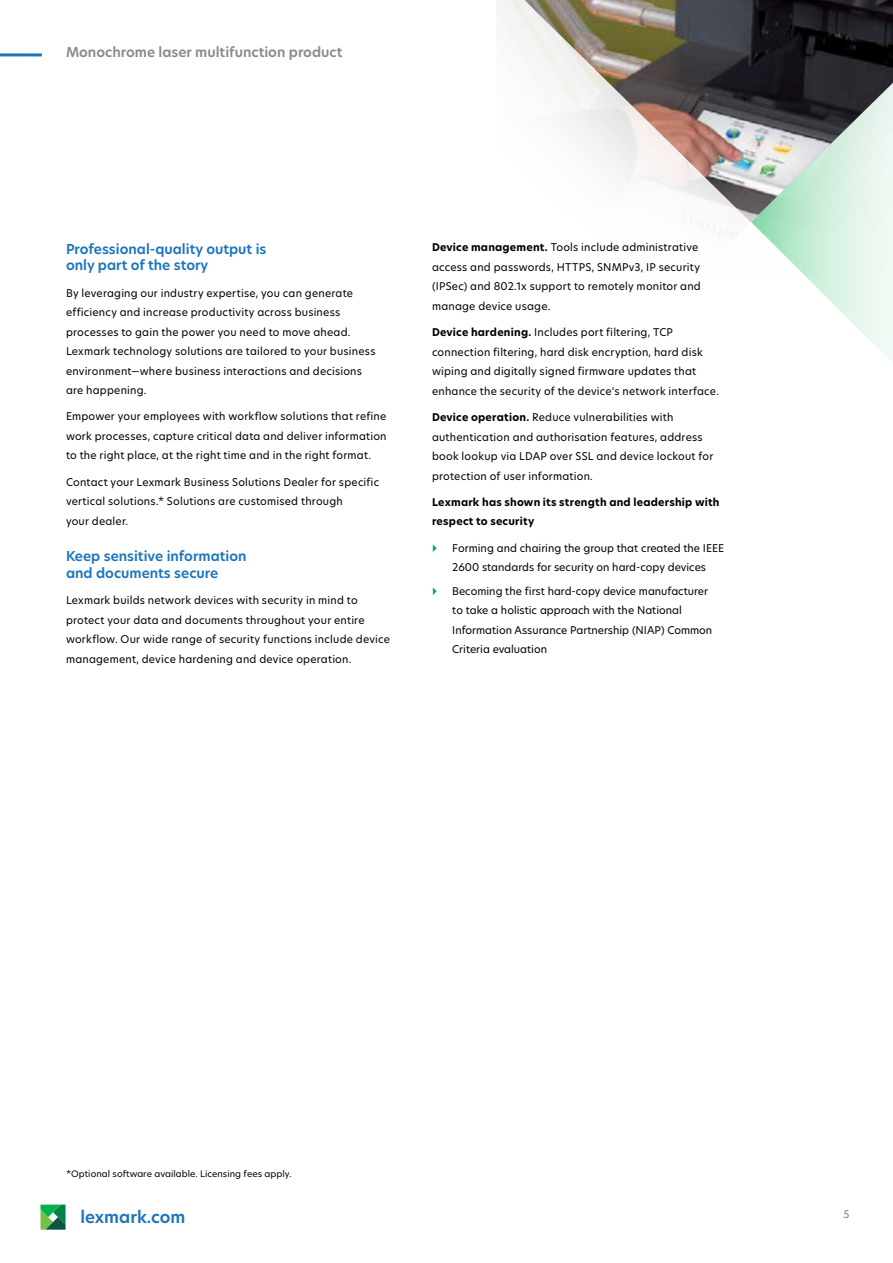
<style>
.page{position:relative;width:893px;height:1263px;background:#fff}
.page>*{position:absolute;margin:0;border:0;box-sizing:border-box;transform-origin:0 0}
.t1{font:600 16.5px "TP Hero";color:#1c75bc}
.t2{font:600 13.5px/16.5px "TP Hero";color:#1c75bc}
.t3{font:600 13.5px "TP Hero";color:#888a8c}
.t4{font:10.5px/19.5px "TP Hero";letter-spacing:.02em;color:#000}
.t5{font:10.5px/19.5px "TP Hero";color:#000}
.t6{font:700 10.5px/19.5px "TP Hero";letter-spacing:.02em;color:#000}
.t7{font:10.5px "TP Hero";color:#7e7e85}
.t8{font:8.7px "TP Hero";color:#000}
.s1{font-weight:700}
</style>
<div class="page">
<svg style="left:40px;top:1204px;width:26px;height:26px"></svg>
<hr style="left:0;top:53px;width:42px;height:3px;background:#1c75bc">
<svg style="left:496px;top:0;width:397px;height:238px"></svg>
<svg style="left:751px;top:43px;width:142px;height:320px"></svg>
<p class="t3" style="left:66px;top:43px;width:278px">Monochrome laser multifunction product</p>
<p class="t2" style="left:66px;top:241px;width:202px">Professional-quality output is only part of the story</p>
<p class="t4" style="left:66px;top:283px;width:311px">By leveraging our industry expertise, you can generate efficiency and increase productivity across business processes to gain the power you need to move ahead.<br>Lexmark technology solutions are tailored to your business environment—where business interactions and decisions are happening.</p>
<p class="t4" style="left:66px;top:407px;width:322px;text-align:justify">Empower your employees with workflow solutions that refine work processes, capture critical data and deliver information to the right place, at the right time and in the right format.</p>
<p class="t4" style="left:66px;top:472px;width:315px">Contact your Lexmark Business Solutions Dealer for specific vertical solutions.* Solutions are customised through<br>your dealer.</p>
<p class="t2" style="left:66px;top:548px;width:182px">Keep sensitive information and documents secure</p>
<p class="t4" style="left:66px;top:590px;width:325px">Lexmark builds network devices with security in mind to protect your data and documents throughout your entire workflow. Our wide range of security functions include device management, device hardening and device operation.</p>
<p class="t4" style="left:432px;top:238px;width:270px"><span class="s1">Device management.</span> Tools include administrative access and passwords, HTTPS, SNMPv3, IP security (IPSec) and 802.1x support to remotely monitor and manage device usage.</p>
<p class="t4" style="left:432px;top:322px;width:288px"><span class="s1">Device hardening.</span> Includes port filtering, TCP connection filtering, hard disk encryption, hard disk wiping and digitally signed firmware updates that enhance the security of the device’s network interface.</p>
<p class="t4" style="left:432px;top:407px;width:283px"><span class="s1">Device operation.</span> Reduce vulnerabilities with authentication and authorisation features, address book lookup via LDAP over SSL and device lockout for protection of user information.</p>
<p class="t6" style="left:432px;top:492px;width:289px">Lexmark has shown its strength and leadership with respect to security</p>
<p class="t5" style="left:452px;top:538px;width:273px">Forming and chairing the group that created the IEEE<br>2600 standards for security on hard-copy devices</p>
<p class="t5" style="left:452px;top:581px;width:262px">Becoming the first hard-copy device manufacturer to take a holistic approach with the National Information Assurance Partnership (NIAP) Common Criteria evaluation</p>
<p class="t8" style="left:66px;top:1167px;width:227px">*Optional software available. Licensing fees apply.</p>
<h1 class="t1" style="left:80px;top:1206px;width:106px">lexmark.com</h1>
<p class="t7" style="left:843px;top:1207px;width:7px">5</p>
</div>
